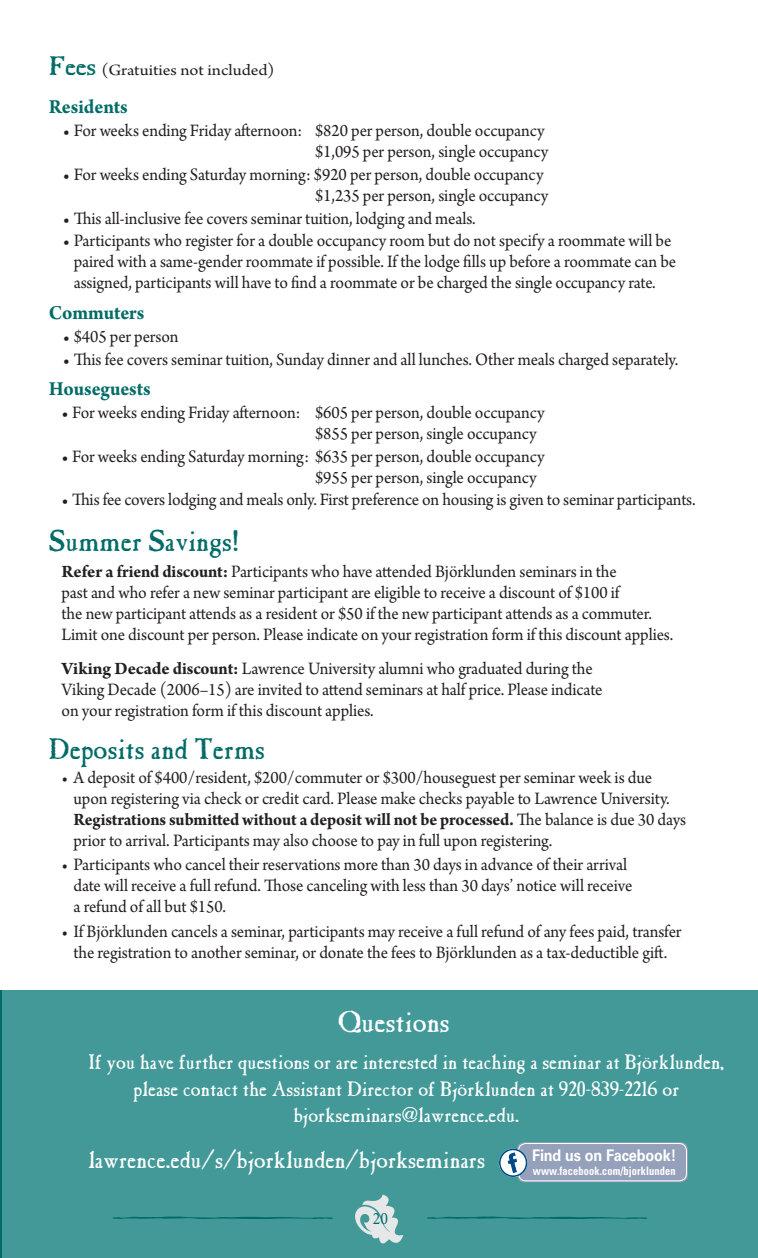
<style>
.page{position:relative;width:758px;height:1258px;background:#fff}
.page>*{position:absolute;margin:0;border:0;box-sizing:border-box;transform-origin:0 0}
.t1{font:29.75px "Caslon Antique";color:#006c67}
.t2{font:29.75px "Caslon Antique";color:#fff}
.t3{font:24.5px "Caslon Antique";color:#fff}
.t4{font:21px/26.2px "Caslon Antique";color:#fff;text-align:center}
.t5{font:700 21px "Arno Pro";letter-spacing:-.005em;color:#006c67;scale:.95 1}
.t6{font:18.38px/21px "Arno Pro";letter-spacing:-.005em;color:#231f20;scale:.95 1}
.t7{font:16.45px "Arno Pro";color:#231f20;scale:1.11 1}
.t8{font:700 16.1px "Univers";letter-spacing:-.01em;color:#fff;scale:.9 1}
.t9{font:700 condensed 11.55px "Univers";letter-spacing:.01em;color:#fff;scale:.9 1}
.s1{font-family:"Caslon Antique";font-size:26.78px;color:#006c67}
.s2{font-weight:700;font-size:17.5px}
.s3{font-weight:700}
</style>
<div class="page">
<div style="left:2px;top:990px;width:756px;height:268px;background:#429998"></div>
<div style="left:517px;top:1142px;width:171px;height:40px;background:#95a0bb;border-radius:7px"></div>
<div style="left:518px;top:1143px;width:168px;height:38px;border:1px solid #fff;border-radius:7px"></div>
<hr style="left:0;top:990px;width:2px;height:268px;background:#006c67">
<svg style="left:113px;top:1216px;width:220px;height:3px"></svg>
<svg style="left:427px;top:1216px;width:220px;height:3px"></svg>
<svg style="left:499px;top:1147px;width:29px;height:31px"></svg>
<svg style="left:355px;top:1194px;width:48px;height:50px"></svg>
<p class="t7" style="left:49px;top:60px;width:205px"><span class="s1">Fees</span> (Gratuities not included)</p>
<p class="t5" style="left:49px;top:95px;width:85px">Residents</p>
<p class="t6" style="left:63px;top:121px;width:512px;text-align:right"><span class="s2">•</span> For weeks ending Friday afternoon: $820 per person, double occupancy $1,095 per person, single occupancy</p>
<p class="t6" style="left:63px;top:165px;width:512px;text-align:right"><span class="s2">•</span> For weeks ending Saturday morning: $920 per person, double occupancy $1,235 per person, single occupancy</p>
<p class="t6" style="left:63px;top:209px;width:436px"><span class="s2">•</span> This all-inclusive fee covers seminar tuition, lodging and meals.</p>
<p class="t6" style="left:63px;top:231px;width:647px;text-align:center"><span class="s2">•</span> Participants who register for a double occupancy room but do not specify a roommate will be paired with a same-gender roommate if possible. If the lodge fills up before a roommate can be assigned, participants will have to find a roommate or be charged the single occupancy rate.</p>
<p class="t5" style="left:49px;top:300px;width:102px">Commuters</p>
<p class="t6" style="left:63px;top:327px;width:123px"><span class="s2">•</span> $405 per person</p>
<p class="t6" style="left:63px;top:349px;width:649px"><span class="s2">•</span> This fee covers seminar tuition, Sunday dinner and all lunches. Other meals charged separately.</p>
<p class="t5" style="left:49px;top:377px;width:109px">Houseguests</p>
<p class="t6" style="left:315px;top:403px;width:243px;text-indent:-253px"><span class="s2">•</span> For weeks ending Friday afternoon: $605 per person, double occupancy $855 per person, single occupancy</p>
<p class="t6" style="left:315px;top:447px;width:243px;text-indent:-253px"><span class="s2">•</span> For weeks ending Saturday morning: $635 per person, double occupancy $955 per person, single occupancy</p>
<p class="t6" style="left:62px;top:490px;width:669px"><span class="s2">•</span> This fee covers lodging and meals only. First preference on housing is given to seminar participants.</p>
<h1 class="t1" style="left:49px;top:524px;width:192px">Summer Savings!</h1>
<p class="t6" style="left:62px;top:562px;width:645px"><span class="s3">Refer a friend discount:</span> Participants who have attended Björklunden seminars in the<br>past and who refer a new seminar participant are eligible to receive a discount of $100 if<br>the new participant attends as a resident or $50 if the new participant attends as a commuter.<br>Limit one discount per person. Please indicate on your registration form if this discount applies.</p>
<p class="t6" style="left:62px;top:659px;width:571px"><span class="s3">Viking Decade discount:</span> Lawrence University alumni who graduated during the<br>Viking Decade (2006–15) are invited to attend seminars at half price. Please indicate on your registration form if this discount applies.</p>
<h1 class="t1" style="left:49px;top:731px;width:217px">Deposits and Terms</h1>
<p class="t6" style="left:73px;top:768px;width:646px;text-indent:-12px">• A deposit of $400/resident, $200/commuter or $300/houseguest per seminar week is due upon registering via check or credit card. Please make checks payable to Lawrence University.<br><span class="s3">Registrations submitted without a deposit will not be processed.</span> The balance is due 30 days prior to arrival. Participants may also choose to pay in full upon registering.</p>
<p class="t6" style="left:73px;top:855px;width:590px;text-indent:-12px">• Participants who cancel their reservations more than 30 days in advance of their arrival date will receive a full refund. Those canceling with less than 30 days’ notice will receive a refund of all but $150.</p>
<p class="t6" style="left:62px;top:921px;width:654px;text-align:center">• If Björklunden cancels a seminar, participants may receive a full refund of any fees paid, transfer the registration to another seminar, or donate the fees to Björklunden as a tax-deductible gift.</p>
<h1 class="t2" style="left:338px;top:1004px;width:113px">Questions</h1>
<p class="t4" style="left:88px;top:1050px;width:637px">If you have further questions or are interested in teaching a seminar at Björklunden, please contact the Assistant Director of Björklunden at 920-839-2216 or bjorkseminars@lawrence edu</p>
<h2 class="t3" style="left:88px;top:1145px;width:398px">lawrence edu/s/bjorklunden/bjorkseminars</h2>
<p class="t8" style="left:532px;top:1146px;width:162px">Find us on Facebook!</p>
<p class="t9" style="left:533px;top:1164px;width:160px">www.facebook.com/bjorklunden</p>
</div>
